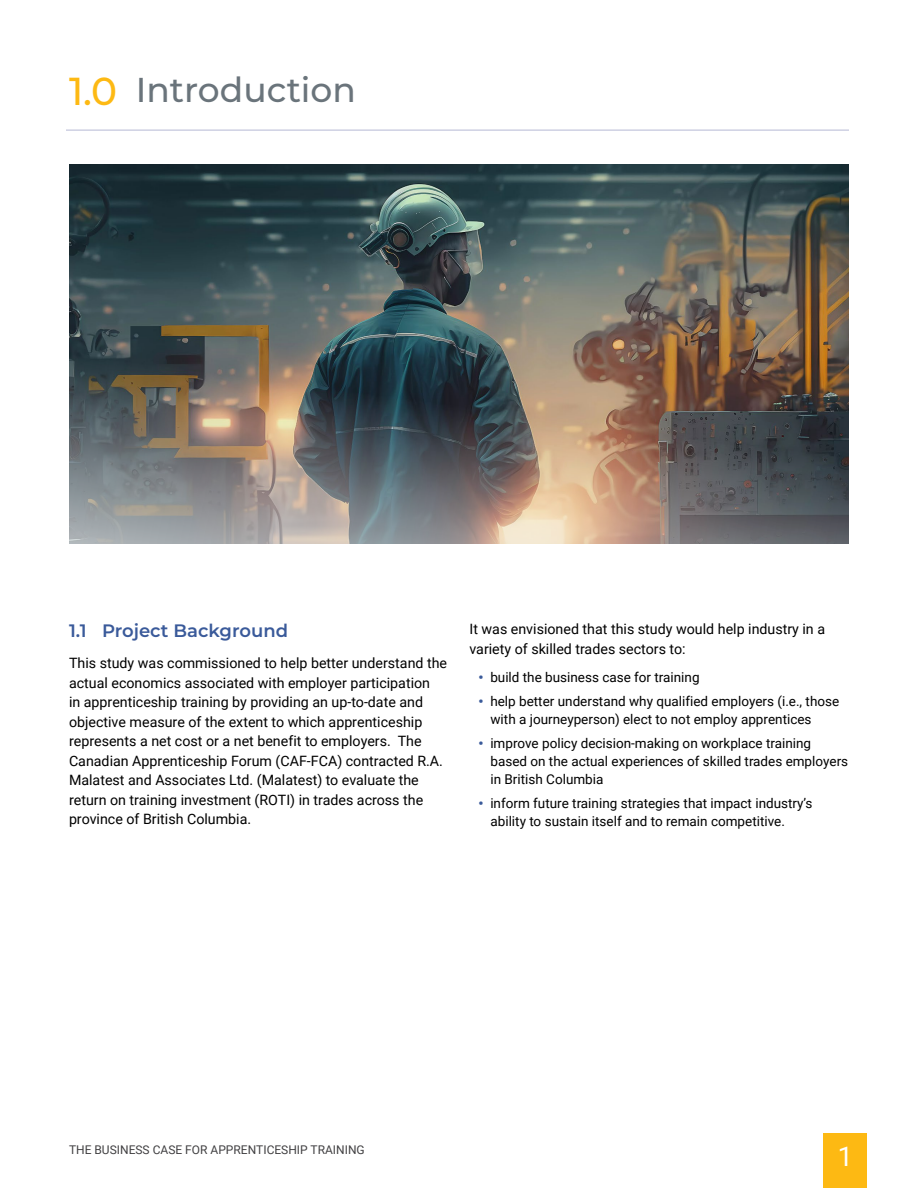
<style>
.page{position:relative;width:918px;height:1188px;background:#fff}
.page>*{position:absolute;margin:0;border:0;box-sizing:border-box;transform-origin:0 0}
.Head_1{font:500 34.5px "Montserrat";color:#6a747b}
.t1{font:27px "Roboto";color:#fff}
.Head_2{font:600 18px "Montserrat";color:#3a5a9a}
.t2{font:14.25px/19.5px "Roboto";color:#000}
.Paragraph_list_Bulle{font:13.5px/18px "Roboto";color:#000}
.t3{font:12px "Roboto";color:#414042}
.s1{font-size:39px;color:#fdb913}
.s2{font-weight:900;color:#3a5a9a}
</style>
<div class="page">
<hr style="left:66px;top:129px;width:783px;height:2px;background:#ced0e3">
<img style="left:69px;top:164px;width:780px;height:380px">
<div style="left:824px;top:1134px;width:43px;height:54px;background:#fdb913"></div>
<h1 class="Head_1" style="left:69px;top:66px;width:289px"><span class="s1">1.0</span> Introduction</h1>
<h2 class="Head_2" style="left:69px;top:618px;width:221px">1.1 Project Background</h2>
<p class="t2" style="left:69px;top:653px;width:380px">This study was commissioned to help better understand the actual economics associated with employer participation<br>in apprenticeship training by providing an up-to-date and objective measure of the extent to which apprenticeship represents a net cost or a net benefit to employers. The Canadian Apprenticeship Forum (CAF-FCA) contracted R.A.<br>Malatest and Associates Ltd. (Malatest) to evaluate the return on training investment (ROTI) in trades across the province of British Columbia.</p>
<p class="t2" style="left:470px;top:619px;width:357px">It was envisioned that this study would help industry in a variety of skilled trades sectors to:</p>
<p class="Paragraph_list_Bulle" style="left:478px;top:668px;width:223px"><span class="s2">•</span> build the business case for training</p>
<p class="Paragraph_list_Bulle" style="left:490px;top:692px;width:350px;text-indent:-12px"><span class="s2">•</span> help better understand why qualified employers (i.e., those with a journeyperson) elect to not employ apprentices</p>
<p class="Paragraph_list_Bulle" style="left:490px;top:734px;width:359px;text-indent:-12px"><span class="s2">•</span> improve policy decision-making on workplace training based on the actual experiences of skilled trades employers in British Columbia</p>
<p class="Paragraph_list_Bulle" style="left:490px;top:794px;width:323px;text-indent:-12px"><span class="s2">•</span> inform future training strategies that impact industry’s ability to sustain itself and to remain competitive.</p>
<p class="t3" style="left:69px;top:1141px;width:297px">THE BUSINESS CASE FOR APPRENTICESHIP TRAINING</p>
<h2 class="t1" style="left:838px;top:1138px;width:17px">1</h2>
</div>
